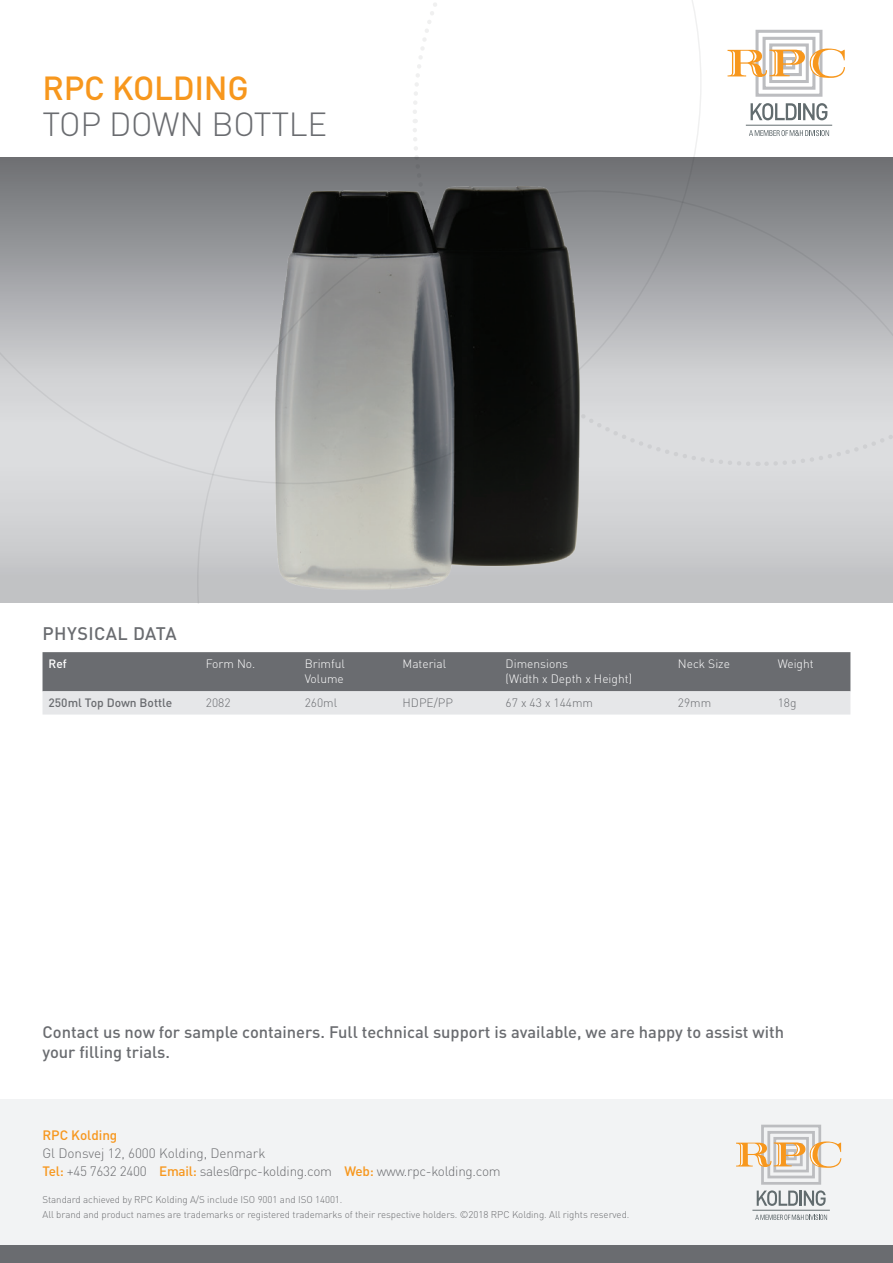
<style>
.page{position:relative;width:893px;height:1263px;background:#fff}
.page>*{position:absolute;margin:0;border:0;box-sizing:border-box;transform-origin:0 0}
.t1{font:300 33px "DIN";letter-spacing:-.01em;color:#6a6c70}
.t2{font:500 33px "DIN";letter-spacing:-.01em;color:#f7971d}
.t3{font:500 18px "DIN";letter-spacing:.025em;color:#6a6c70}
.t4{font:500 16.5px/19.8px "DIN";color:#6a6c70}
.t5{font:300 13.5px/18px "DIN";letter-spacing:-.02em;color:#6c6d70}
.t6{font:500 13.5px "DIN";letter-spacing:-.005em;color:#f7971d}
.t7{font:300 12px/15px "DIN";color:#fff}
.t8{font:300 12px "DIN";color:#6a6c70}
.t9{font:500 12px "DIN";color:#6a6c70}
.t10{font:500 12px "DIN";color:#fff}
.t11{font:300 9.75px/15px "DIN";letter-spacing:-.005em;color:#6c6d70}
.s1{font-weight:500;color:#f7971d}
</style>
<div class="page">
<div style="left:0;top:1099px;width:893px;height:147px;background:#f2f3f4"></div>
<svg style="left:43px;top:652px;width:807px;height:62px;background:#98999d"></svg>
<div style="left:0;top:1246px;width:893px;height:17px;background:#6a6c70"></div>
<div style="left:761px;top:1125px;width:60px;height:60px;border:3px solid #bcbdc0"></div>
<div style="left:767px;top:1131px;width:48px;height:47px;border:3px solid #bcbdc0"></div>
<div style="left:773px;top:1137px;width:36px;height:35px;border:3px solid #bcbdc0"></div>
<svg style="left:736px;top:1141px;width:105px;height:27px"></svg>
<hr style="left:752px;top:1210px;width:78px;height:1px;background:#626c6f">
<svg style="left:755px;top:1214px;width:72px;height:6px"></svg>
<svg style="left:757px;top:1190px;width:69px;height:16px"></svg>
<hr style="left:746px;top:125px;width:86px;height:1px;background:#626c6f">
<svg style="left:758px;top:130px;width:4px;height:6px"></svg>
<svg style="left:762px;top:124px;width:131px;height:66px"></svg>
<svg style="left:702px;top:125px;width:56px;height:65px"></svg>
<svg style="left:727px;top:29px;width:118px;height:92px"></svg>
<svg style="left:0;top:0;width:702px;height:484px"></svg>
<svg style="left:197px;top:190px;width:696px;height:414px;background:#979999"></svg>
<h1 class="t2" style="left:43px;top:67px;width:208px">RPC KOLDING</h1>
<h1 class="t1" style="left:43px;top:104px;width:286px">TOP DOWN BOTTLE</h1>
<h2 class="t3" style="left:43px;top:622px;width:136px">PHYSICAL DATA</h2>
<p class="t10" style="left:49px;top:656px;width:20px">Ref</p>
<p class="t7" style="left:206px;top:656px;width:51px">Form No.</p>
<p class="t7" style="left:305px;top:656px;width:42px">Brimful<br>Volume</p>
<p class="t7" style="left:402px;top:656px;width:45px">Material</p>
<p class="t7" style="left:506px;top:656px;width:128px">Dimensions<br>(Width x Depth x Height)</p>
<p class="t7" style="left:678px;top:656px;width:54px">Neck Size</p>
<p class="t7" style="left:778px;top:656px;width:37px">Weight</p>
<p class="t9" style="left:49px;top:695px;width:125px">250ml Top Down Bottle</p>
<p class="t8" style="left:206px;top:695px;width:26px">2082</p>
<p class="t8" style="left:305px;top:695px;width:34px">260ml</p>
<p class="t8" style="left:402px;top:695px;width:52px">HDPE/PP</p>
<p class="t8" style="left:506px;top:695px;width:89px">67 x 43 x 144mm</p>
<p class="t8" style="left:678px;top:695px;width:35px">29mm</p>
<p class="t8" style="left:778px;top:695px;width:20px">18g</p>
<h3 class="t4" style="left:43px;top:1022px;width:743px">Contact us now for sample containers. Full technical support is available, we are happy to assist with your filling trials.</h3>
<h3 class="t6" style="left:43px;top:1126px;width:76px">RPC Kolding</h3>
<h3 class="t5" style="left:43px;top:1144px;width:460px">Gl Donsvej 12, 6000 Kolding, Denmark<br><span class="s1">Tel:</span> +45 7632 2400 <span class="s1">Email:</span> sales@rpc-kolding.com <span class="s1">Web:</span> www.rpc-kolding.com</h3>
<p class="t11" style="left:43px;top:1192px;width:588px">Standard achieved by RPC Kolding A/S include ISO 9001 and ISO 14001.<br>All brand and product names are trademarks or registered trademarks of their respective holders. ©2018 RPC Kolding. All rights reserved.</p>
</div>
